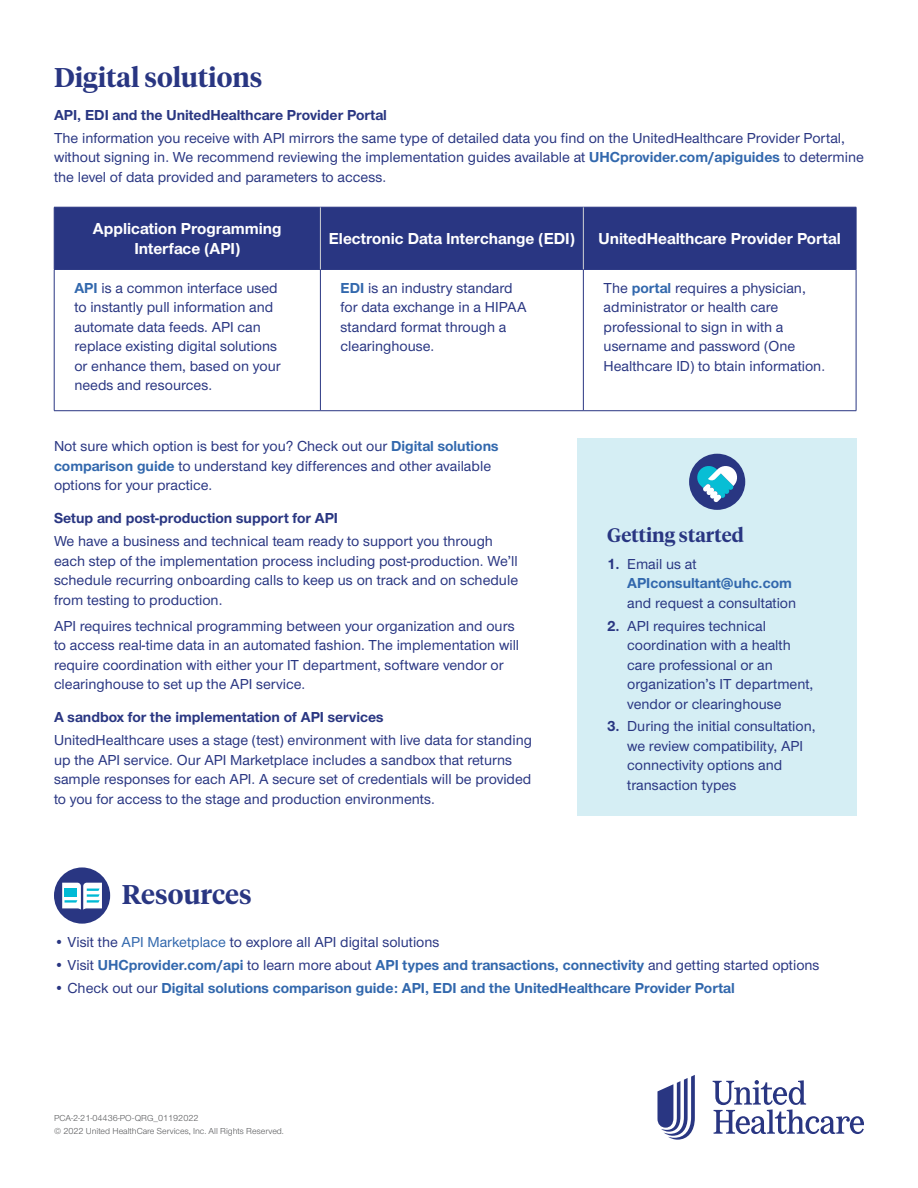
<style>
.page{position:relative;width:918px;height:1188px;background:#fff}
.page>*{position:absolute;margin:0;border:0;box-sizing:border-box;transform-origin:0 0}
.t1{font:600 27px "UHC Serif Headline";color:#293682}
.t2{font:600 19.5px "UHC Serif Headline";color:#293682}
.t3{font:700 16.5px/19.5px "UHC Sans";color:#fff;text-align:center}
.t4{font:500 15px/19.5px "UHC Sans";color:#293682}
.t5{font:700 15px/19.5px "UHC Sans";color:#3268ad}
.t6{font:700 15px "UHC Sans";color:#293682}
.t7{font:9px/13.5px "UHC Sans";color:#58595b}
.s1{font-weight:700;color:#3268ad}
.s2{color:#293682}
.s3{font-weight:500;color:#293682}
.s4{font-weight:700}
.s5{color:#3268ad}
</style>
<div class="page">
<svg style="left:657px;top:1075px;width:38px;height:65px"></svg>
<svg style="left:713px;top:1080px;width:151px;height:54px"></svg>
<div style="left:55px;top:208px;width:801px;height:61px;background:#293682"></div>
<hr style="left:54px;top:270px;width:1px;height:141px;background:#293682">
<hr style="left:320px;top:270px;width:1px;height:141px;background:#293682">
<hr style="left:583px;top:270px;width:1px;height:141px;background:#293682">
<hr style="left:856px;top:270px;width:1px;height:141px;background:#293682">
<hr style="left:54px;top:410px;width:266px;height:1px;background:#293682">
<hr style="left:320px;top:410px;width:263px;height:1px;background:#293682">
<hr style="left:583px;top:410px;width:273px;height:1px;background:#293682">
<hr style="left:54px;top:207px;width:266px;height:1px;background:#293682">
<hr style="left:54px;top:207px;width:1px;height:62px;background:#293682">
<hr style="left:320px;top:207px;width:263px;height:1px;background:#293682">
<hr style="left:583px;top:207px;width:273px;height:1px;background:#293682">
<hr style="left:856px;top:207px;width:1px;height:62px;background:#293682">
<hr style="left:54px;top:269px;width:266px;height:1px;background:#293682">
<hr style="left:320px;top:269px;width:263px;height:1px;background:#293682">
<hr style="left:583px;top:269px;width:273px;height:1px;background:#293682">
<hr style="left:320px;top:207px;width:1px;height:62px;background:#d1d3d4">
<hr style="left:583px;top:207px;width:1px;height:62px;background:#d1d3d4">
<div style="left:577px;top:438px;width:280px;height:377px;background:#d5eef4"></div>
<div style="left:54px;top:867px;width:56px;height:57px;background:#293682;border-radius:50%"></div>
<svg style="left:62px;top:883px;width:40px;height:27px"></svg>
<div style="left:65px;top:889px;width:12px;height:8px;background:#00bad5"></div>
<div style="left:689px;top:454px;width:56px;height:56px;background:#293682;border-radius:50%"></div>
<svg style="left:696px;top:466px;width:42px;height:36px"></svg>
<h1 class="t1" style="left:54px;top:59px;width:210px">Digital solutions</h1>
<p class="t6" style="left:54px;top:105px;width:334px">API, EDI and the UnitedHealthcare Provider Portal</p>
<p class="t4" style="left:54px;top:127px;width:811px">The information you receive with API mirrors the same type of detailed data you find on the UnitedHealthcare Provider Portal, without signing in. We recommend reviewing the implementation guides available at <span class="s1">UHCprovider.com/apiguides</span> to determine the level of data provided and parameters to access.</p>
<p class="t3" style="left:93px;top:218px;width:190px">Application Programming<br>Interface (API)</p>
<p class="t3" style="left:329px;top:228px;width:248px">Electronic Data Interchange (EDI)</p>
<p class="t3" style="left:598px;top:228px;width:244px">UnitedHealthcare Provider Portal</p>
<p class="t4" style="left:74px;top:278px;width:208px"><span class="s1">API</span> is a common interface used to instantly pull information and automate data feeds. API can replace existing digital solutions or enhance them, based on your needs and resources.</p>
<p class="t4" style="left:341px;top:278px;width:187px"><span class="s1">EDI</span> is an industry standard for data exchange in a HIPAA standard format through a clearinghouse.</p>
<p class="t4" style="left:604px;top:278px;width:223px">The <span class="s1">portal</span> requires a physician, administrator or health care professional to sign in with a username and password (One<br>Healthcare ID) to btain information.</p>
<p class="t4" style="left:54px;top:436px;width:446px">Not sure which option is best for you? Check out our <span class="s1">Digital solutions comparison guide</span> to understand key differences and other available options for your practice.</p>
<p class="t6" style="left:54px;top:508px;width:286px">Setup and post-production support for API</p>
<p class="t4" style="left:54px;top:531px;width:466px">We have a business and technical team ready to support you through each step of the implementation process including post-production. We’ll schedule recurring onboarding calls to keep us on track and on schedule from testing to production.</p>
<p class="t4" style="left:54px;top:616px;width:467px">API requires technical programming between your organization and ours to access real-time data in an automated fashion. The implementation will require coordination with either your IT department, software vendor or clearinghouse to set up the API service.</p>
<p class="t6" style="left:54px;top:707px;width:331px">A sandbox for the implementation of API services</p>
<p class="t4" style="left:54px;top:730px;width:479px">UnitedHealthcare uses a stage (test) environment with live data for standing up the API service. Our API Marketplace includes a sandbox that returns sample responses for each API. A secure set of credentials will be provided to you for access to the stage and production environments.</p>
<h1 class="t1" style="left:122px;top:876px;width:131px">Resources</h1>
<h2 class="t2" style="left:607px;top:522px;width:138px">Getting started</h2>
<p class="t5" style="left:627px;top:553px;width:166px;text-indent:-20px"><span class="s2">1.</span> <span class="s3">Email us at<br></span>APIconsultant@uhc.com</p>
<p class="t4" style="left:627px;top:592px;width:170px">and request a consultation</p>
<p class="t4" style="left:627px;top:615px;width:188px;text-indent:-20px"><span class="s4">2.</span> API requires technical coordination with a health care professional or an organization’s IT department, vendor or clearinghouse</p>
<p class="t4" style="left:627px;top:716px;width:190px;text-indent:-20px"><span class="s4">3.</span> During the initial consultation, we review compatibility, API connectivity options and transaction types</p>
<p class="t4" style="left:54px;top:932px;width:387px">• Visit the <span class="s5">API Marketplace</span> to explore all API digital solutions</p>
<p class="t5" style="left:54px;top:955px;width:767px"><span class="s3">• Visit</span> UHCprovider.com/api <span class="s3">to learn more about</span> API types and transactions, connectivity <span class="s3">and getting started options</span></p>
<p class="t5" style="left:54px;top:978px;width:682px"><span class="s3">• Check out our</span> Digital solutions comparison guide: API, EDI and the UnitedHealthcare Provider Portal</p>
<p class="t7" style="left:54px;top:1110px;width:231px">PCA-2-21-04436-PO-QRG_01192022<br>© 2022 United HealthCare Services, Inc. All Rights Reserved.</p>
</div>
